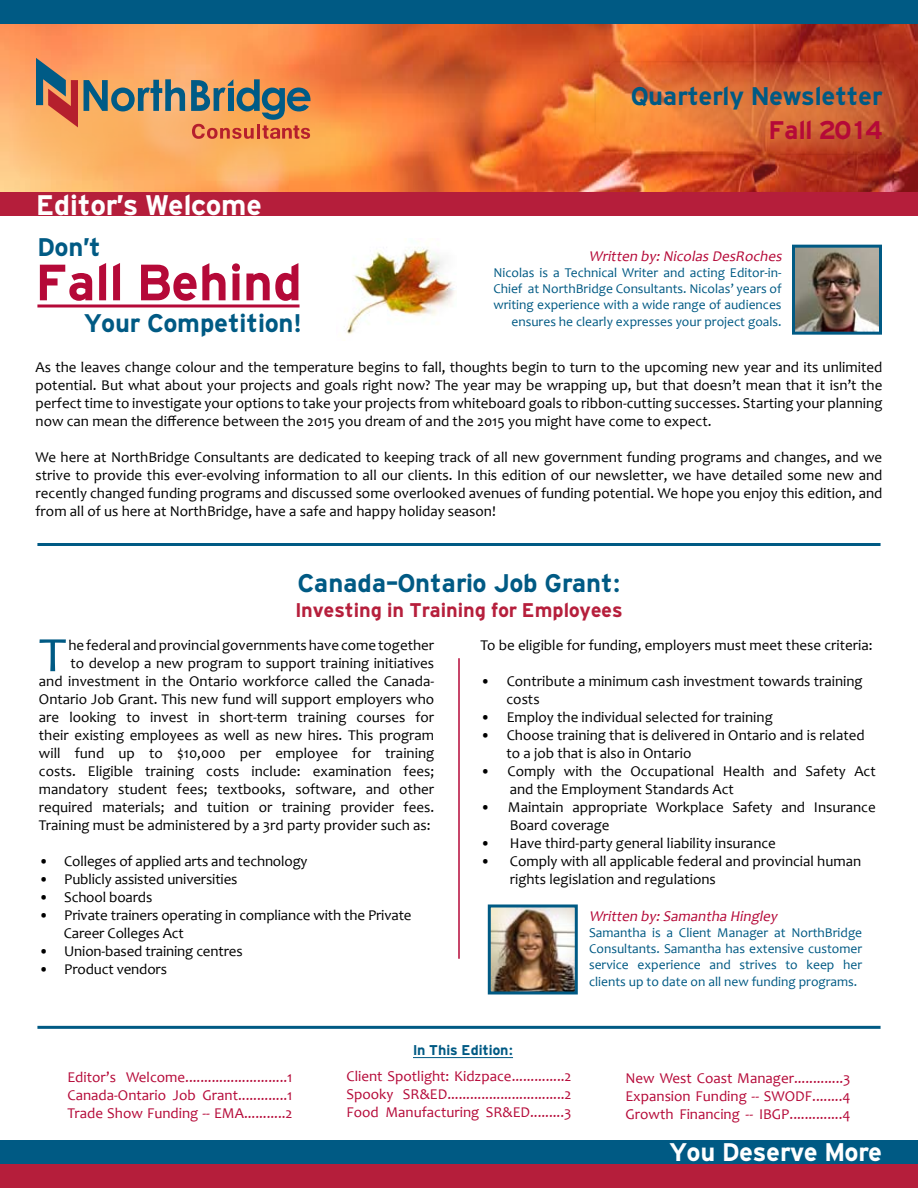
<style>
.page{position:relative;width:918px;height:1188px;background:#fff}
.page>*{position:absolute;margin:0;border:0;box-sizing:border-box;transform-origin:0 0}
.t1{font:54px "Hitthe Road";color:#b50938}
.t2{font:49.95px "Candara";color:#005a84;scale:1.08 1}
.t3{font:30px "Hitthe Road";color:#fff}
.t4{font:27px "Hitthe Road";color:#005a84}
.t5{font:27px "Hitthe Road";color:#fff}
.t6{font:27px "Hitthe Road";color:#b50938}
.t7{font:21px "Hitthe Road";color:#b61f3c}
.t8{font:15px/18px "Candara";color:#000}
.t9{font:15px/18px "Candara";color:#b50938;text-align:justify}
.t10{font:italic 15px "Candara";color:#b50938}
.t11{font:15px "Hitthe Road";color:#005a84}
.t12{font:13.5px/16.2px "Candara";color:#005a84;text-align:justify}
</style>
<div class="page">
<img style="left:0;top:24px;width:918px;height:168px">
<svg style="left:13px;top:69px;width:323px;height:111px;background:#fbad62"></svg>
<div style="left:0;top:1140px;width:918px;height:25px;background:#005a84"></div>
<div style="left:0;top:1164px;width:918px;height:24px;background:#b51e3b"></div>
<div style="left:0;top:0;width:918px;height:24px;background:#005a84"></div>
<svg style="left:593px;top:59px;width:320px;height:97px;background:#d56531"></svg>
<svg style="left:36px;top:58px;width:42px;height:69px;background:#af745e"></svg>
<svg style="left:84px;top:79px;width:101px;height:32px;background:#878977"></svg>
<svg style="left:191px;top:79px;width:119px;height:60px;background:#af835f"></svg>
<hr style="left:413px;top:1057px;width:100px;height:1px;background:#005a84">
<div style="left:0;top:192px;width:918px;height:24px;background:#b51e3b"></div>
<hr style="left:37px;top:543px;width:844px;height:3px;background:#005a84">
<hr style="left:37px;top:1026px;width:844px;height:3px;background:#005a84">
<hr style="left:458px;top:658px;width:2px;height:301px;background:#b50938">
<img style="left:492px;top:908px;width:82px;height:82px">
<div style="left:488px;top:904px;width:90px;height:90px;border:3px solid #005a84"></div>
<img style="left:796px;top:249px;width:82px;height:82px">
<div style="left:792px;top:245px;width:90px;height:90px;border:3px solid #005a84"></div>
<svg style="left:37px;top:304px;width:263px;height:4px"></svg>
<img style="left:346px;top:241px;width:109px;height:93px">
<h3 class="t4" style="left:632px;top:84px;width:252px">Quarterly Newsletter</h3>
<h3 class="t6" style="left:769px;top:119px;width:115px">Fall 2014</h3>
<h3 class="t3" style="left:36px;top:192px;width:227px">Editor’s Welcome</h3>
<h3 class="t4" style="left:38px;top:235px;width:65px">Don’t</h3>
<h1 class="t1" style="left:36px;top:259px;width:267px">Fall Behind</h1>
<h3 class="t4" style="left:85px;top:312px;width:218px">Your Competition!</h3>
<p class="t10" style="left:589px;top:247px;width:197px">Written by:Nicolas DesRoches</p>
<p class="t12" style="left:493px;top:264px;width:290px;text-align:right">Nicolas is a Technical Writer and acting Editor-in-Chief at NorthBridge Consultants. Nicolas’ years of writing experience with a wide range of audiences ensures he clearly expresses your project goals.</p>
<p class="t8" style="left:36px;top:358px;width:848px;text-align:justify">As the leaves change colour and the temperature begins to fall, thoughts begin to turn to the upcoming new year and its unlimited potential. But what about your projects and goals right now? The year may be wrapping up, but that doesn’t mean that it isn’t the perfect time to investigate your options to take your projects from whiteboard goals to ribbon-cutting successes. Starting your planning now can mean the difference between the 2015 you dream of and the 2015 you might have come to expect.</p>
<p class="t8" style="left:36px;top:448px;width:848px;text-align:justify">We here at NorthBridge Consultants are dedicated to keeping track of all new government funding programs and changes, and we strive to provide this ever-evolving information to all our clients. In this edition of our newsletter, we have detailed some new and recently changed funding programs and discussed some overlooked avenues of funding potential. We hope you enjoy this edition, and from all of us here at NorthBridge, have a safe and happy holiday season!</p>
<h3 class="t4" style="left:297px;top:571px;width:325px">Canada-Ontario Job Grant:</h3>
<h3 class="t7" style="left:295px;top:601px;width:329px">Investing in Training for Employees</h3>
<h2 class="t2" style="left:39px;top:624px;width:27px">T</h2>
<p class="t8" style="left:39px;top:636px;width:397px;text-align:right">he federal and provincial governments have come together<br>to develop a new program to support training initiatives<br>and investment in the Ontario workforce called the Canada-Ontario Job Grant. This new fund will support employers who are looking to invest in short-term training courses for their existing employees as well as new hires. This program will fund up to $10,000 per employee for training costs. Eligible training costs include: examination fees; mandatory student fees; textbooks, software, and other required materials; and tuition or training provider fees.<br>Training must be administered by a 3rd party provider such as:</p>
<p class="t8" style="left:39px;top:852px;width:270px">• Colleges of applied arts and technology</p>
<p class="t8" style="left:39px;top:870px;width:200px">• Publicly assisted universities</p>
<p class="t8" style="left:39px;top:888px;width:115px">• School boards</p>
<p class="t8" style="left:64px;top:906px;width:349px;text-indent:-25px">• Private trainers operating in compliance with the Private<br>Career Colleges Act</p>
<p class="t8" style="left:39px;top:942px;width:205px">• Union-based training centres</p>
<p class="t8" style="left:39px;top:960px;width:130px">• Product vendors</p>
<p class="t8" style="left:480px;top:636px;width:394px">To be eligible for funding, employers must meet these criteria:</p>
<p class="t8" style="left:507px;top:672px;width:358px;text-indent:-26px">• Contribute a minimum cash investment towards training costs</p>
<p class="t8" style="left:480px;top:708px;width:294px">• Employ the individual selected for training</p>
<p class="t8" style="left:507px;top:726px;width:360px;text-indent:-26px">• Choose training that is delivered in Ontario and is related to a job that is also in Ontario</p>
<p class="t8" style="left:510px;top:762px;width:367px;text-indent:-29px">• Comply with the Occupational Health and Safety Act and the Employment Standards Act</p>
<p class="t8" style="left:510px;top:798px;width:367px;text-indent:-29px">• Maintain appropriate Workplace Safety and Insurance<br>Board coverage</p>
<p class="t8" style="left:480px;top:834px;width:297px">• Have third-party general liability insurance</p>
<p class="t8" style="left:510px;top:852px;width:353px;text-indent:-29px">• Comply with all applicable federal and provincial human rights legislation and regulations</p>
<p class="t10" style="left:589px;top:907px;width:193px">Written by:Samantha Hingley</p>
<p class="t12" style="left:589px;top:924px;width:275px">Samantha is a Client Manager at NorthBridge Consultants. Samantha has extensive customer service experience and strives to keep her clients up to date on all new funding programs.</p>
<p class="t9" style="left:68px;top:1068px;width:227px">Editor’s Welcome...........................1<br>Canada-Ontario Job Grant.............1<br>Trade Show Funding -- EMA...........2</p>
<p class="t11" style="left:413px;top:1044px;width:102px">In This Edition:</p>
<p class="t9" style="left:346px;top:1067px;width:227px">Client Spotlight: Kidzpace..............2<br>Spooky SR&amp;ED...............................2<br>Food Manufacturing SR&amp;ED.........3</p>
<p class="t9" style="left:626px;top:1069px;width:227px">New West Coast Manager.............3<br>Expansion Funding -- SWODF........4<br>Growth Financing -- IBGP..............4</p>
<h3 class="t5" style="left:670px;top:1141px;width:214px">You Deserve More</h3>
</div>
